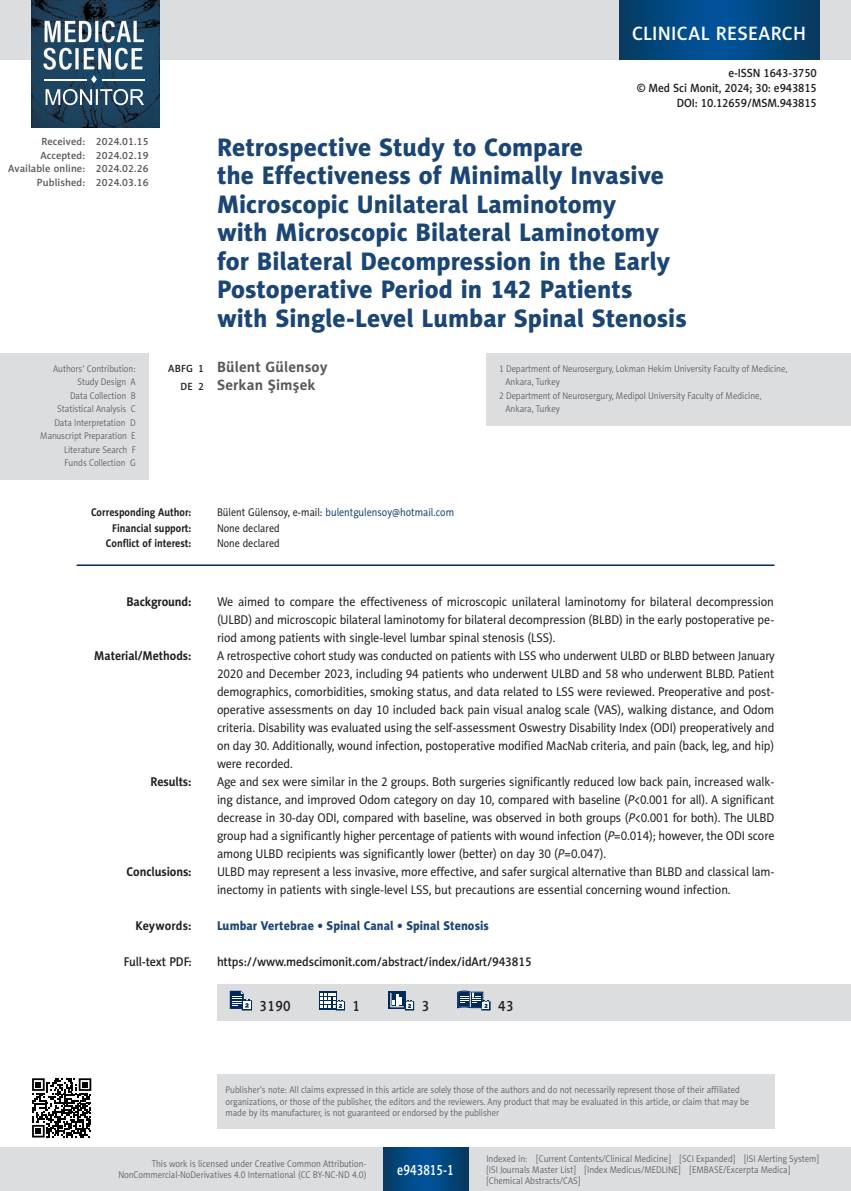
<style>
.page{position:relative;width:851px;height:1191px;background:#fff}
.page>*{position:absolute;margin:0;border:0;box-sizing:border-box;transform-origin:0 0}
.MSM_Tytul{font:25.5px/28.5px "Naomi Sans EFN Heavy";color:#1a4574}
.t1{font:19.5px "Naomi Sans EFN Medium";letter-spacing:.015em;color:#fff}
.MSM_Autorzy{font:700 15px "Naomi Sans EFN";letter-spacing:.01em;color:#57585a}
.t2{font:15px "Naomi Sans EFN Medium";color:#fff;scale:.8 1}
.MSM_dane{font:15px "Naomi Sans EFN Medium";letter-spacing:.03em;color:#231f20;scale:.9 1}
.MSM_Summary_body{font:12.75px/18px "Naomi Sans EFN";letter-spacing:-.01em;color:#231f20;text-align:justify;scale:.95 1}
.MSM_Summary_body-2{font:12.75px/18px "Naomi Sans EFN";letter-spacing:-.01em;color:#231f20;text-align:justify;scale:.94 1}
.MSM_full_text_pdf{font:12.75px "Naomi Sans EFN Medium";letter-spacing:-.01em;color:#231f20;scale:.95 1}
.MSM_keywords{font:12.75px "Naomi Sans EFN Heavy";letter-spacing:.005em;color:#1a4574;scale:.95 1}
.MSM_Summary_body-3{font:700 12.75px "Naomi Sans EFN";letter-spacing:-.01em;color:#231f20;scale:.95 1}
.MSM_Summary_body-4{font:700 12.75px "Naomi Sans EFN";letter-spacing:-.01em;color:#231f20;scale:.94 1}
.MSM_keywords-2{font:700 12.75px "Naomi Sans EFN";letter-spacing:.005em;color:#231f20;scale:.95 1}
.MSM_full_text_pdf-2{font:12px "Naomi Sans EFN Medium";letter-spacing:-.01em;color:#231f20;scale:.95 1}
.MSM_Adres{font:11.25px "Naomi Sans EFN";color:#1a4574;scale:.9 1}
.MSM_Adres-2{font:700 11.25px "Naomi Sans EFN";color:#231f20;scale:.9 1}
.MSM_Confilicts{font:700 11.25px "Naomi Sans EFN";color:#231f20;scale:.9 1}
.MSM_Adres-3{font:11.25px "Naomi Sans EFN";color:#231f20;scale:.9 1}
.MSM_Confilicts-2{font:11.25px "Naomi Sans EFN";color:#231f20;scale:.9 1}
.t3{font:10.5px "Naomi Sans EFN Medium";letter-spacing:.01em;color:#57585a}
.MSM_pagina_indeksy{font:9.75px/11.2px "Naomi Sans EFN Light";color:#57585a;scale:.9 1}
.MSM_Afiliacja{font:9.75px/13.5px "Naomi Sans EFN Light";color:#57585a;scale:.9 1}
.s1{font-family:"Naomi Sans EFN Medium";font-weight:400;font-size:10.5px;color:#231f20}
.s2{color:#231f20}
.s3{font-style:italic}
</style>
<div class="page">
<div style="left:217px;top:984px;width:633px;height:36px;background:#dcdddf"></div>
<svg style="left:230px;top:990px;width:22px;height:20px"></svg>
<div style="left:319px;top:991px;width:17px;height:18px;background:#00295c"></div>
<svg style="left:320px;top:992px;width:25px;height:18px"></svg>
<div style="left:388px;top:991px;width:18px;height:18px;background:#00295c"></div>
<svg style="left:390px;top:993px;width:24px;height:17px"></svg>
<svg style="left:457px;top:990px;width:33px;height:20px"></svg>
<hr style="left:77px;top:564px;width:697px;height:2px;background:#00295c">
<div style="left:0;top:354px;width:148px;height:126px;background:#dcdddf"></div>
<div style="left:486px;top:354px;width:364px;height:72px;background:#dcdddf"></div>
<svg style="left:32px;top:1078px;width:59px;height:59px"></svg>
<div style="left:217px;top:1074px;width:557px;height:54px;background:#dcdddf"></div>
<div style="left:0;top:1148px;width:850px;height:43px;background:#dcdddf"></div>
<svg style="left:383px;top:1147px;width:85px;height:43px"></svg>
<div style="left:0;top:0;width:850px;height:60px;background:#dcdddf"></div>
<svg style="left:619px;top:0;width:200px;height:60px"></svg>
<img style="left:32px;top:0;width:127px;height:128px">
<img style="left:45px;top:79px;width:41px;height:1px">
<img style="left:103px;top:79px;width:41px;height:1px">
<svg style="left:91px;top:75px;width:6px;height:8px"></svg>
<img style="left:46px;top:89px;width:98px;height:16px">
<h2 class="t1" style="left:632px;top:22px;width:175px">CLINICAL RESEARCH</h2>
<p class="t3" style="left:41px;top:136px;width:109px">Received: 2024.01.15</p>
<p class="t3" style="left:40px;top:149px;width:110px">Accepted: 2024.02.19</p>
<p class="t3" style="left:8px;top:163px;width:142px">Available online: 2024.02.26</p>
<p class="t3" style="left:37px;top:176px;width:113px">Published: 2024.03.16</p>
<p class="MSM_pagina_indeksy" style="left:53px;top:363px;width:93px">Authors’ Contribution:</p>
<p class="MSM_pagina_indeksy" style="left:77px;top:376px;width:66px">Study Design A</p>
<p class="MSM_pagina_indeksy" style="left:70px;top:390px;width:74px">Data Collection B</p>
<p class="MSM_pagina_indeksy" style="left:57px;top:403px;width:89px">Statistical Analysis C</p>
<p class="MSM_pagina_indeksy" style="left:54px;top:417px;width:92px">Data Interpretation D</p>
<p class="MSM_pagina_indeksy" style="left:40px;top:430px;width:107px">Manuscript Preparation E</p>
<p class="MSM_pagina_indeksy" style="left:64px;top:444px;width:81px">Literature Search F</p>
<p class="MSM_pagina_indeksy" style="left:65px;top:457px;width:80px">Funds Collection G</p>
<p class="MSM_full_text_pdf-2" style="left:728px;top:66px;width:95px">e-ISSN 1643-3750</p>
<p class="MSM_full_text_pdf-2" style="left:636px;top:81px;width:191px">© Med Sci Monit, 2024; 30: e943815</p>
<p class="MSM_full_text_pdf-2" style="left:676px;top:96px;width:149px">DOI: 10.12659/MSM.943815</p>
<p class="MSM_Tytul" style="left:217px;top:132px;width:471px">Retrospective Study to Compare<br>the Effectiveness of Minimally Invasive Microscopic Unilateral Laminotomy<br>with Microscopic Bilateral Laminotomy for Bilateral Decompression in the Early Postoperative Period in 142 Patients with Single-Level Lumbar Spinal Stenosis</p>
<p class="MSM_Autorzy" style="left:168px;top:358px;width:161px"><span class="s1">ABFG 1</span> Bülent Gülensoy</p>
<p class="MSM_Autorzy" style="left:180px;top:376px;width:136px"><span class="s1">DE 2</span> Serkan Şimşek</p>
<p class="MSM_Afiliacja" style="left:505px;top:362px;width:314px;text-indent:-6px">1 Department of Neurosergury, Lokman Hekim University Faculty of Medicine,<br>Ankara, Turkey</p>
<p class="MSM_Afiliacja" style="left:505px;top:389px;width:286px;text-indent:-6px">2 Department of Neurosergury, Medipol University Faculty of Medicine,<br>Ankara, Turkey</p>
<p class="MSM_Adres-2" style="left:91px;top:505px;width:113px">Corresponding Author:</p>
<p class="MSM_Adres" style="left:217px;top:505px;width:265px"><span class="s2">Bülent Gülensoy, e-mail:</span> bulentgulensoy@hotmail.com</p>
<p class="MSM_Adres-2" style="left:112px;top:521px;width:89px">Financial support:</p>
<p class="MSM_Adres-3" style="left:217px;top:521px;width:71px">None declared</p>
<p class="MSM_Confilicts" style="left:106px;top:537px;width:97px">Conflict of interest:</p>
<p class="MSM_Confilicts-2" style="left:217px;top:537px;width:71px">None declared</p>
<p class="MSM_Summary_body-3" style="left:126px;top:594px;width:70px">Background:</p>
<p class="MSM_Summary_body" style="left:217px;top:593px;width:588px">We aimed to compare the effectiveness of microscopic unilateral laminotomy for bilateral decompression (ULBD) and microscopic bilateral laminotomy for bilateral decompression (BLBD) in the early postoperative pe&shy;riod among patients with single-level lumbar spinal stenosis (LSS).</p>
<p class="MSM_Summary_body-4" style="left:94px;top:648px;width:105px">Material/Methods:</p>
<p class="MSM_Summary_body-2" style="left:217px;top:647px;width:595px">A retrospective cohort study was conducted on patients with LSS who underwent ULBD or BLBD between January 2020 and December 2023, including 94 patients who underwent ULBD and 58 who underwent BLBD. Patient demographics, comorbidities, smoking status, and data related to LSS were reviewed. Preoperative and post&shy;operative assessments on day 10 included back pain visual analog scale (VAS), walking distance, and Odom criteria. Disability was evaluated using the self-assessment Oswestry Disability Index (ODI) preoperatively and on day 30. Additionally, wound infection, postoperative modified MacNab criteria, and pain (back, leg, and hip) were recorded.</p>
<p class="MSM_Summary_body-3" style="left:150px;top:774px;width:45px">Results:</p>
<p class="MSM_Summary_body" style="left:217px;top:773px;width:588px">Age and sex were similar in the 2 groups. Both surgeries significantly reduced low back pain, increased walk&shy;ing distance, and improved Odom category on day 10, compared with baseline (<span class="s3">P</span>&lt;0.001 for all). A significant decrease in 30-day ODI, compared with baseline, was observed in both groups (<span class="s3">P</span>&lt;0.001 for both). The ULBD group had a significantly higher percentage of patients with wound infection (<span class="s3">P</span>=0.014); however, the ODI score among ULBD recipients was significantly lower (better) on day 30 (<span class="s3">P</span>=0.047).</p>
<p class="MSM_Summary_body-3" style="left:127px;top:864px;width:70px">Conclusions:</p>
<p class="MSM_Summary_body" style="left:217px;top:863px;width:588px">ULBD may represent a less invasive, more effective, and safer surgical alternative than BLBD and classical lam&shy;inectomy in patients with single-level LSS, but precautions are essential concerning wound infection.</p>
<p class="MSM_keywords-2" style="left:135px;top:918px;width:60px">Keywords:</p>
<p class="MSM_keywords" style="left:217px;top:918px;width:288px">Lumbar Vertebrae • Spinal Canal • Spinal Stenosis</p>
<p class="MSM_full_text_pdf" style="left:124px;top:954px;width:73px">Full-text PDF:</p>
<p class="MSM_full_text_pdf" style="left:217px;top:954px;width:333px">https://www.medscimonit.com/abstract/index/idArt/943815</p>
<p class="MSM_dane" style="left:259px;top:996px;width:36px">3190</p>
<p class="MSM_dane" style="left:352px;top:996px;width:10px">1</p>
<p class="MSM_dane" style="left:421px;top:996px;width:10px">3</p>
<p class="MSM_dane" style="left:498px;top:996px;width:19px">43</p>
<p class="MSM_pagina_indeksy" style="left:225px;top:1084px;width:583px">Publisher’s note: All claims expressed in this article are solely those of the authors and do not necessarily represent those of their affiliated organizations, or those of the publisher, the editors and the reviewers. Any product that may be evaluated in this article, or claim that may be made by its manufacturer, is not guaranteed or endorsed by the publisher</p>
<p class="MSM_pagina_indeksy" style="left:118px;top:1158px;width:277px;text-align:right">This work is licensed under Creative Common Attribution-<br>NonCommercial-NoDerivatives 4.0 International (CC BY-NC-ND 4.0)</p>
<p class="t2" style="left:397px;top:1160px;width:72px">e943815-1</p>
<p class="MSM_pagina_indeksy" style="left:486px;top:1152px;width:371px">Indexed in: [Current Contents/Clinical Medicine] [SCI Expanded] [ISI Alerting System] [ISI Journals Master List] [Index Medicus/MEDLINE] [EMBASE/Excerpta Medica] [Chemical Abstracts/CAS]</p>
</div>
